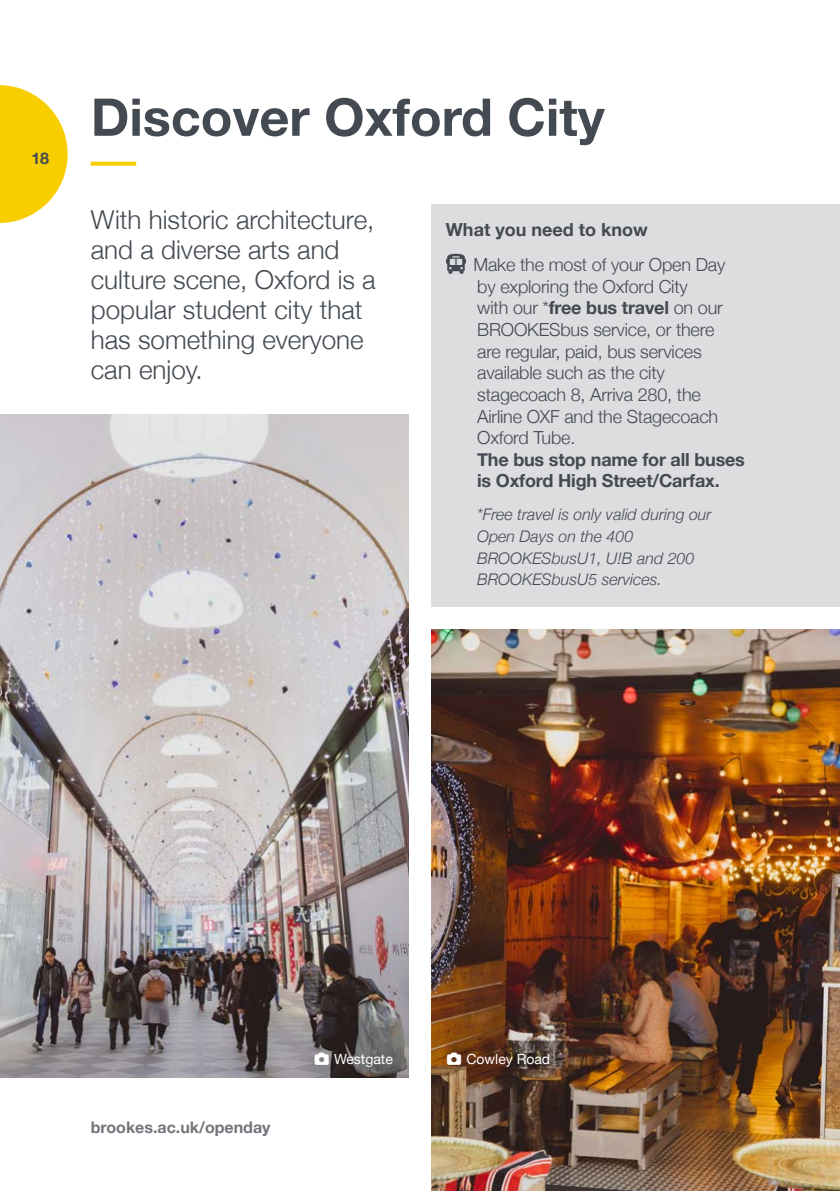
<style>
.page{position:relative;width:840px;height:1191px;background:#fff}
.page>*{position:absolute;margin:0;border:0;box-sizing:border-box;transform-origin:0 0}
.t1{font:700 52px "Helvetica Neue";color:#434a52}
.t2{font:300 26px/30px "Helvetica Neue";color:#434a52}
.t3{font:300 18px/21.6px "Helvetica Neue";letter-spacing:-.01em;color:#434a52}
.t4{font:700 18px "Helvetica Neue";color:#434a52}
.t5{font:italic 300 16px/21.6px "Helvetica Neue";color:#434a52}
.t6{font:700 16px "Helvetica Neue";color:#73747b}
.t7{font:700 16px "Helvetica Neue";color:#434a52}
.t8{font:14px "Helvetica Neue";color:#fff}
.s1{font-weight:700}
</style>
<div class="page">
<svg style="left:0;top:85px;width:68px;height:138px"></svg>
<svg style="left:91px;top:162px;width:45px;height:4px"></svg>
<div style="left:431px;top:204px;width:408px;height:403px;background:#dddcdf"></div>
<svg style="left:446px;top:254px;width:19px;height:20px"></svg>
<img style="left:0;top:415px;width:408px;height:662px">
<img style="left:431px;top:629px;width:408px;height:562px">
<svg style="left:315px;top:1052px;width:14px;height:12px"></svg>
<svg style="left:447px;top:1052px;width:14px;height:12px"></svg>
<p class="t7" style="left:31px;top:146px;width:19px">18</p>
<p class="t1" style="left:91px;top:76px;width:515px">Discover Oxford City</p>
<p class="t2" style="left:91px;top:203px;width:286px">With historic architecture, and a diverse arts and culture scene, Oxford is a popular student city that has something everyone can enjoy.</p>
<p class="t4" style="left:445px;top:215px;width:203px">What you need to know</p>
<p class="t3" style="left:473px;top:253px;width:273px">Make the most of your Open Day by exploring the Oxford City<br>with our *<span class="s1">free bus travel</span> on our<br>BROOKESbus service, or there<br>are regular, paid, bus services available such as the city stagecoach 8, Arriva 280, the<br>Airline OXF and the Stagecoach<br>Oxford Tube.<br><span class="s1">The bus stop name for all buses is Oxford High Street/Carfax.</span></p>
<p class="t5" style="left:477px;top:503px;width:236px">*Free travel is only valid during our<br>Open Days on the 400<br>BROOKESbusU1, U!B and 200<br>BROOKESbusU5 services.</p>
<p class="t6" style="left:91px;top:1114px;width:181px">brookes.ac.uk/openday</p>
<p class="t8" style="left:334px;top:1048px;width:60px">Westgate</p>
<p class="t8" style="left:466px;top:1048px;width:85px">Cowley Road</p>
</div>
